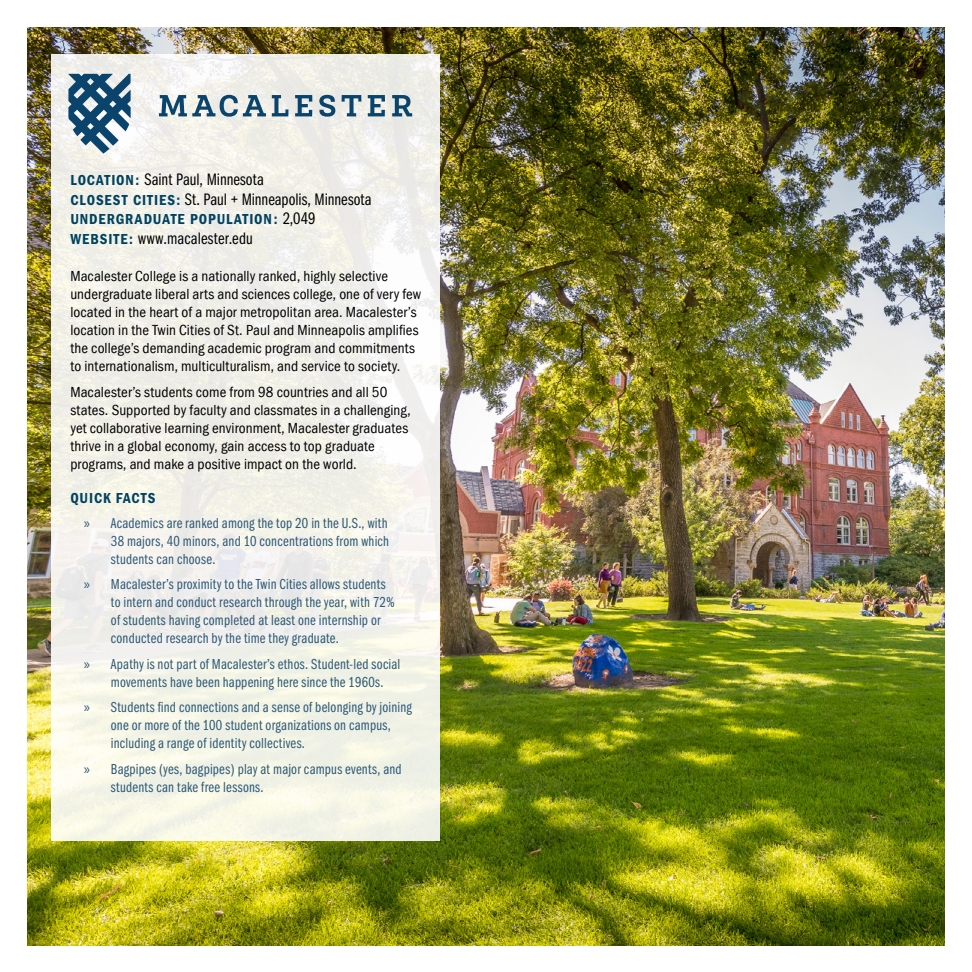
<style>
.page{position:relative;width:972px;height:972px;background:#fff}
.page>*{position:absolute;margin:0;border:0;box-sizing:border-box;transform-origin:0 0}
.t1{font:17.25px/19.5px "Franklin Gothic Book Cmpr";color:#000}
.t2{font:15px/18px "Franklin Gothic Book Cmpr";letter-spacing:.02em;color:#2c5976}
.t3{font:condensed 15px/18px "Franklin Gothic";letter-spacing:.005em;color:#000}
.t4{font:600 condensed 15px "Franklin Gothic";letter-spacing:.06em;color:#004261}
.s1{font-family:"Franklin Gothic";font-weight:600;font-stretch:condensed;font-size:15px;color:#004261}
.s2{font-family:"Franklin Gothic Book Cmpr";font-weight:400;font-stretch:normal;font-size:17.25px;color:#000}
.s3{font-family:"Myriad Pro"}
</style>
<div class="page">
<img style="left:27px;top:27px;width:918px;height:918px">
<svg style="left:51px;top:54px;width:389px;height:786px;fill:#f1f1e7"></svg>
<svg style="left:68px;top:74px;width:63px;height:80px"></svg>
<svg style="left:159px;top:95px;width:107px;height:22px"></svg>
<svg style="left:272px;top:95px;width:17px;height:21px"></svg>
<svg style="left:295px;top:95px;width:17px;height:21px"></svg>
<svg style="left:319px;top:95px;width:16px;height:22px"></svg>
<svg style="left:342px;top:95px;width:19px;height:21px"></svg>
<svg style="left:368px;top:95px;width:17px;height:21px"></svg>
<svg style="left:392px;top:95px;width:20px;height:21px"></svg>
<p class="t1" style="left:70px;top:170px;width:303px"><span class="s1">LOCATION:</span> Saint Paul, Minnesota<br><span class="s1">CLOSEST CITIES:</span> St. Paul + Minneapolis, Minnesota</p>
<p class="t4" style="left:70px;top:211px;width:247px">UNDERGRADUATE POPULATION: <span class="s2">2,049</span></p>
<p class="t1" style="left:70px;top:228px;width:184px"><span class="s1">WEBSITE:</span> www.macalester.edu</p>
<p class="t3" style="left:70px;top:267px;width:352px">Macalester College is a nationally ranked, highly selective undergraduate liberal arts and sciences college, one of very few located in the heart of a major metropolitan area. Macalester’s location in the Twin Cities of St. Paul and Minneapolis amplifies the college’s demanding academic program and commitments to internationalism, multiculturalism, and service to society.</p>
<p class="t3" style="left:70px;top:383px;width:342px">Macalester’s students come from 98 countries and all 50 states. Supported by faculty and classmates in a challenging, yet collaborative learning environment, Macalester graduates thrive in a global economy, gain access to top graduate programs, and make a positive impact on the world.</p>
<p class="t4" style="left:70px;top:490px;width:87px">QUICK FACTS</p>
<p class="t2" style="left:111px;top:514px;width:280px;text-align:justify;text-indent:-27px"><span class="s3">»</span> Academics are ranked among the top 20 in the U.S., with 38 majors, 40 minors, and 10 concentrations from which students can choose.</p>
<p class="t2" style="left:111px;top:576px;width:285px;text-indent:-27px"><span class="s3">»</span> Macalester’s proximity to the Twin Cities allows students to intern and conduct research through the year, with 72% of students having completed at least one internship or conducted research by the time they graduate.</p>
<p class="t2" style="left:111px;top:655px;width:291px;text-indent:-27px"><span class="s3">»</span> Apathy is not part of Macalester’s ethos. Student-led social movements have been happening here since the 1960s.</p>
<p class="t2" style="left:111px;top:699px;width:303px;text-indent:-27px"><span class="s3">»</span> Students find connections and a sense of belonging by joining one or more of the 100 student organizations on campus, including a range of identity collectives.</p>
<p class="t2" style="left:111px;top:760px;width:292px;text-indent:-27px"><span class="s3">»</span> Bagpipes (yes, bagpipes) play at major campus events, and students can take free lessons.</p>
</div>
